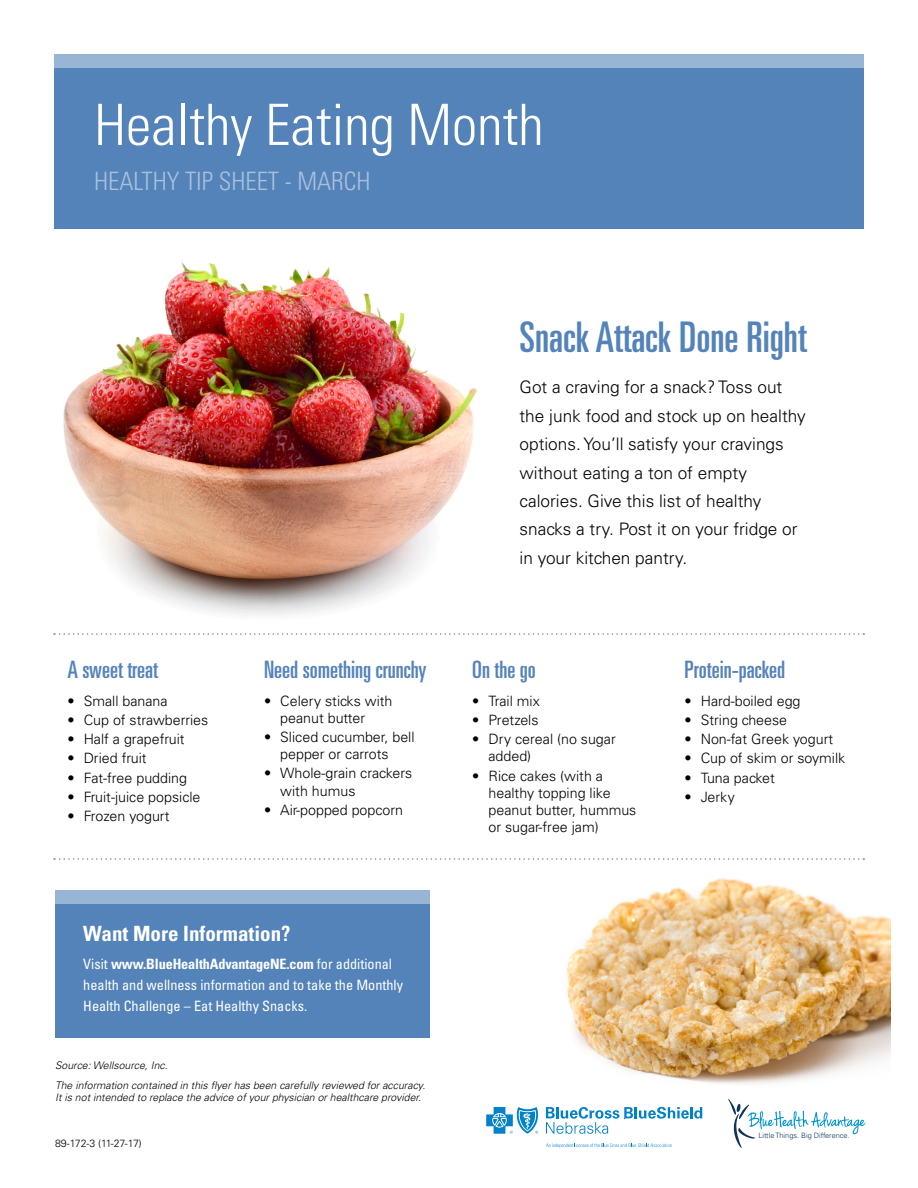
<style>
.page{position:relative;width:918px;height:1188px;background:#fff}
.page>*{position:absolute;margin:0;border:0;box-sizing:border-box;transform-origin:0 0}
.t1{font:300 condensed 57px "Univers LT Std";color:#fff}
.t2{font:ultra-condensed 42.3px "Univers LT Std";color:#5483ba}
.t3{font:300 condensed 25.35px "Univers LT Std";color:#aac1dd}
.t4{font:ultra-condensed 24px "Univers LT Std";color:#5483ba}
.t5{font:700 condensed 21px "Univers LT Std";color:#fff}
.t6{font:300 17.25px/28.5px "Univers LT Std";color:#000}
.t7{font:300 14.25px/17.1px "Univers LT Std";color:#000}
.t8{font:condensed 14.25px/21px "Univers LT Std";color:#fff}
.t9{font:italic 300 10.5px/19.4px "Univers LT Std";color:#000}
.t10{font:300 10.5px "Univers LT Std";letter-spacing:-.035em;color:#000}
.t11{font:300 7.35px "Univers LT Std";color:#123458}
.s1{font-weight:700}
</style>
<div class="page">
<img style="left:63px;top:262px;width:414px;height:354px">
<img style="left:567px;top:878px;width:324px;height:206px">
<div style="left:54px;top:68px;width:810px;height:161px;background:#5483ba"></div>
<div style="left:56px;top:891px;width:374px;height:146px;background:#5483ba"></div>
<svg style="left:728px;top:1099px;width:138px;height:49px"></svg>
<svg style="left:546px;top:1107px;width:156px;height:27px"></svg>
<svg style="left:546px;top:1143px;width:126px;height:5px"></svg>
<svg style="left:486px;top:1107px;width:53px;height:27px"></svg>
<div style="left:54px;top:54px;width:810px;height:14px;background:#98b5d6"></div>
<div style="left:56px;top:891px;width:374px;height:13px;background:#98b5d6"></div>
<svg style="left:54px;top:633px;width:810px;height:2px"></svg>
<svg style="left:54px;top:858px;width:810px;height:2px"></svg>
<h1 class="t1" style="left:94px;top:91px;width:451px">Healthy Eating Month</h1>
<h3 class="t3" style="left:94px;top:166px;width:278px">HEALTHY TIP SHEET - MARCH</h3>
<h3 class="t4" style="left:68px;top:656px;width:92px">A sweet treat</h3>
<p class="t7" style="left:68px;top:692px;width:102px">• Small banana</p>
<p class="t7" style="left:68px;top:711px;width:142px">• Cup of strawberries</p>
<p class="t7" style="left:68px;top:731px;width:119px">• Half a grapefruit</p>
<p class="t7" style="left:68px;top:750px;width:81px">• Dried fruit</p>
<p class="t7" style="left:68px;top:769px;width:121px">• Fat-free pudding</p>
<p class="t7" style="left:68px;top:788px;width:135px">• Fruit-juice popsicle</p>
<p class="t7" style="left:68px;top:808px;width:103px">• Frozen yogurt</p>
<h3 class="t4" style="left:264px;top:656px;width:164px">Need something crunchy</h3>
<p class="t7" style="left:280px;top:692px;width:114px;text-indent:-16px">• Celery sticks with peanut butter</p>
<p class="t7" style="left:280px;top:728px;width:136px;text-indent:-16px">• Sliced cucumber, bell pepper or carrots</p>
<p class="t7" style="left:280px;top:765px;width:134px;text-indent:-16px">• Whole-grain crackers with humus</p>
<p class="t7" style="left:264px;top:801px;width:141px">• Air-popped popcorn</p>
<h3 class="t5" style="left:83px;top:921px;width:209px">Want More Information?</h3>
<p class="t8" style="left:83px;top:953px;width:321px">Visit <span class="s1">www.BlueHealthAdvantageNE.com</span> for additional health and wellness information and to take the Monthly<br>Health Challenge – Eat Healthy Snacks.</p>
<p class="t9" style="left:55px;top:1056px;width:372px">Source: Wellsource, Inc.<br>The information contained in this flyer has been carefully reviewed for accuracy.</p>
<p class="t9" style="left:55px;top:1088px;width:367px">It is not intended to replace the advice of your physician or healthcare provider.</p>
<p class="t10" style="left:55px;top:1137px;width:88px">89-172-3 (11-27-17)</p>
<h2 class="t2" style="left:520px;top:313px;width:289px">Snack Attack Done Right</h2>
<p class="t6" style="left:520px;top:373px;width:288px">Got a craving for a snack? Toss out the junk food and stock up on healthy options. You’ll satisfy your cravings without eating a ton of empty calories. Give this list of healthy snacks a try. Post it on your fridge or in your kitchen pantry.</p>
<h3 class="t4" style="left:472px;top:656px;width:65px">On the go</h3>
<p class="t7" style="left:472px;top:692px;width:69px">• Trail mix</p>
<p class="t7" style="left:472px;top:711px;width:68px">• Pretzels</p>
<p class="t7" style="left:489px;top:731px;width:129px;text-indent:-16px">• Dry cereal (no sugar added)</p>
<p class="t7" style="left:489px;top:767px;width:149px;text-indent:-16px">• Rice cakes (with a healthy topping like peanut butter, hummus or sugar-free jam)</p>
<h3 class="t4" style="left:685px;top:656px;width:102px">Protein-packed</h3>
<p class="t7" style="left:685px;top:692px;width:117px">• Hard-boiled egg</p>
<p class="t7" style="left:685px;top:711px;width:104px">• String cheese</p>
<p class="t7" style="left:685px;top:731px;width:150px">• Non-fat Greek yogurt</p>
<p class="t7" style="left:685px;top:750px;width:162px">• Cup of skim or soymilk</p>
<p class="t7" style="left:685px;top:769px;width:92px">• Tuna packet</p>
<p class="t7" style="left:685px;top:788px;width:52px">• Jerky</p>
<p class="t11" style="left:758px;top:1131px;width:93px">Little Things. Big Difference.</p>
</div>
